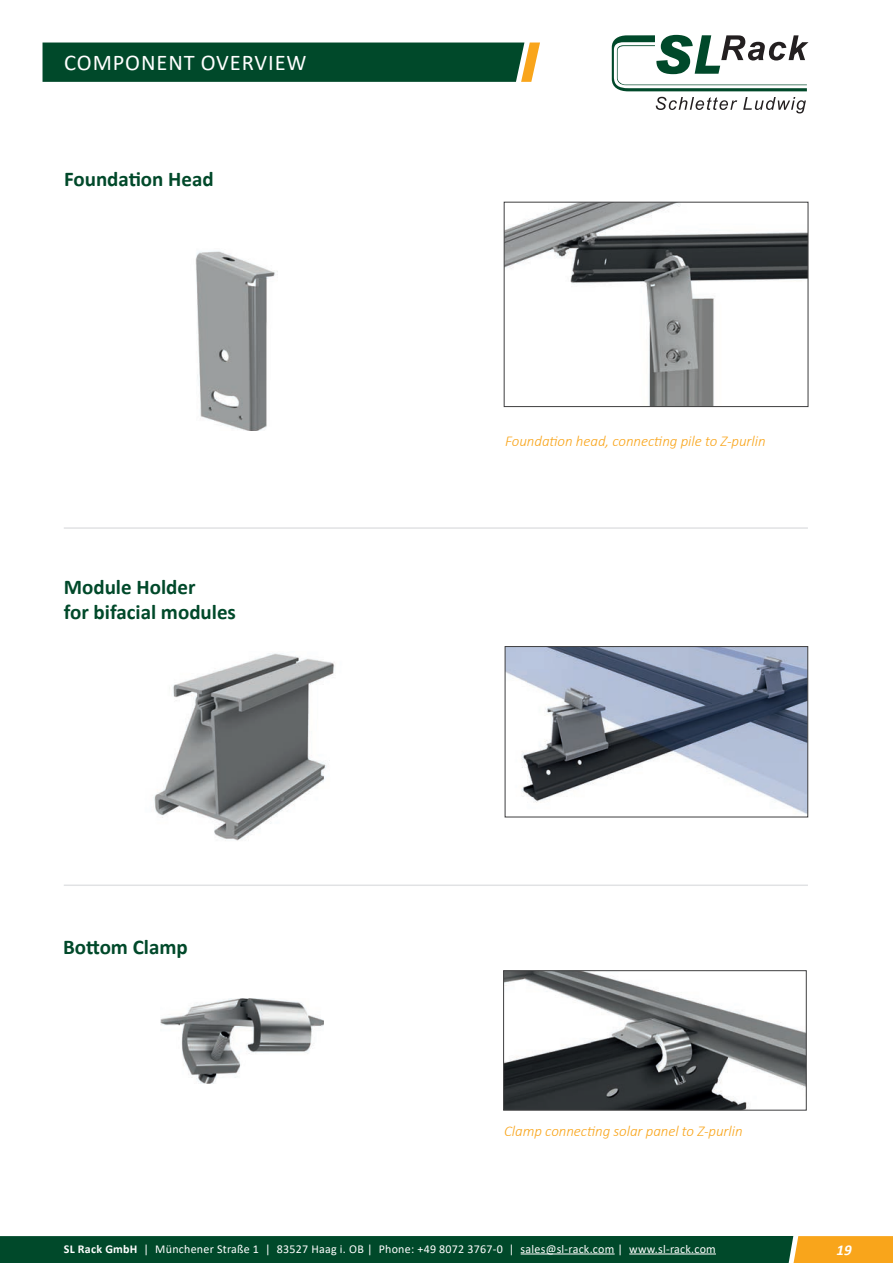
<style>
.page{position:relative;width:893px;height:1263px;background:#fff}
.page>*{position:absolute;margin:0;border:0;box-sizing:border-box;transform-origin:0 0}
.t1{font:22.5px "Calibri";letter-spacing:.04em;color:#fff}
.t2{font:700 21px/25.2px "Calibri";color:#00492a}
.t3{font:italic 300 15px "Calibri";letter-spacing:-.005em;color:#f9a51b}
.t4{font:italic 700 15px "Calibri";color:#fff}
.t5{font:12px "Calibri";letter-spacing:.02em;color:#fff}
.s1{font-weight:700}
</style>
<div class="page">
<hr style="left:64px;top:527px;width:744px;height:2px;background:#e1e2e4">
<hr style="left:64px;top:884px;width:744px;height:2px;background:#e1e2e4">
<img style="left:154px;top:653px;width:181px;height:188px">
<img style="left:161px;top:998px;width:163px;height:85px">
<img style="left:505px;top:972px;width:299px;height:136px">
<div style="left:503px;top:970px;width:303px;height:140px;border:1px solid #3e3e3f"></div>
<img style="left:195px;top:251px;width:83px;height:180px">
<img style="left:506px;top:204px;width:300px;height:201px">
<div style="left:504px;top:202px;width:304px;height:205px;border:1px solid #3e3e3f"></div>
<img style="left:507px;top:648px;width:299px;height:166px">
<div style="left:505px;top:646px;width:303px;height:171px;border:1px solid #3e3e3f"></div>
<svg style="left:0;top:1236px;width:893px;height:27px;background:#1e552a"></svg>
<hr style="left:521px;top:1253px;width:94px;height:1px;background:#fff">
<hr style="left:629px;top:1253px;width:87px;height:1px;background:#fff">
<div style="left:43px;top:43px;width:497px;height:39px;background:#00492a"></div>
<svg style="left:656px;top:97px;width:81px;height:13px"></svg>
<svg style="left:743px;top:97px;width:63px;height:16px"></svg>
<svg style="left:612px;top:35px;width:196px;height:56px"></svg>
<h1 class="t1" style="left:64px;top:46px;width:244px">COMPONENT OVERVIEW</h1>
<h2 class="t2" style="left:64px;top:166px;width:151px">Foundation Head</h2>
<h2 class="t2" style="left:64px;top:574px;width:174px">Module Holder<br>for bifacial modules</h2>
<h2 class="t2" style="left:63px;top:934px;width:126px">Bottom Clamp</h2>
<p class="t3" style="left:505px;top:431px;width:262px">Foundation head, connecting pile to Z-purlin</p>
<p class="t3" style="left:504px;top:1122px;width:240px">Clamp connecting solar panel to Z-purlin</p>
<p class="t5" style="left:64px;top:1240px;width:654px"><span class="s1">SL Rack GmbH</span> | Münchener Straße 1 | 83527 Haag i. OB | Phone: +49 8072 3767-0 | sales@sl-rack.com | www.sl-rack.com</p>
<p class="t4" style="left:836px;top:1239px;width:17px">19</p>
</div>
